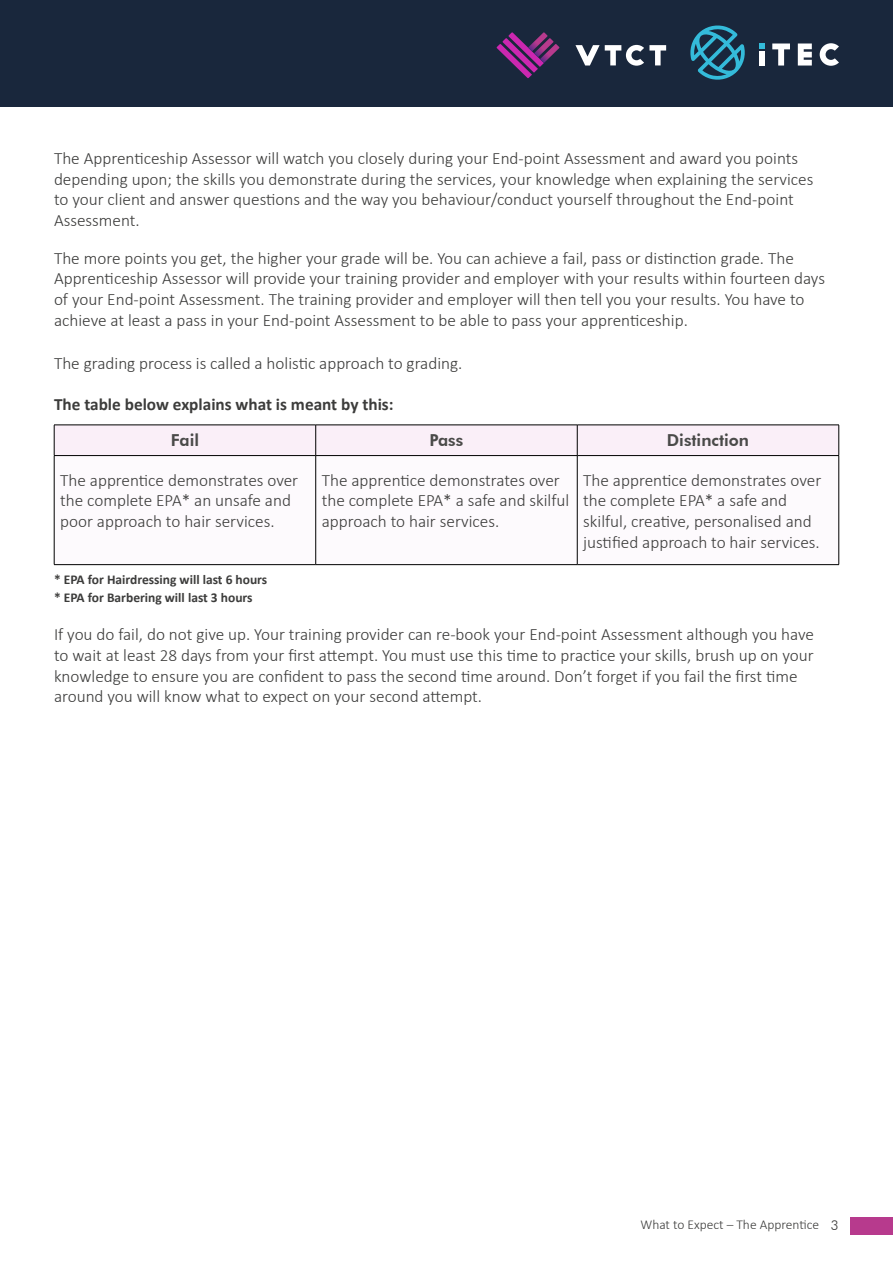
<style>
.page{position:relative;width:893px;height:1263px;background:#fff}
.page>*{position:absolute;margin:0;border:0;box-sizing:border-box;transform-origin:0 0}
.t1{font:300 17.25px/20.7px "Calibri";color:#3c3c3b}
.t2{font:700 17.25px "Calibri";color:#3c3c3b}
.t3{font:800 16.5px "Futura BT";color:#4a4a49}
.t4{font:700 13.5px/18px "Calibri";color:#3c3c3b}
.t5{font:300 13.5px "Calibri";color:#3c3c3b}
.s1{font-family:"Futura BT"}
</style>
<div class="page">
<div style="left:55px;top:426px;width:783px;height:29px;background:#faeff8"></div>
<svg style="left:55px;top:456px;width:783px;height:108px"></svg>
<hr style="left:54px;top:425px;width:262px;height:1px;background:#000">
<hr style="left:54px;top:425px;width:1px;height:30px;background:#000">
<hr style="left:316px;top:425px;width:261px;height:1px;background:#000">
<hr style="left:315px;top:425px;width:1px;height:30px;background:#000">
<hr style="left:577px;top:425px;width:262px;height:1px;background:#000">
<hr style="left:577px;top:425px;width:1px;height:30px;background:#000">
<hr style="left:838px;top:425px;width:1px;height:30px;background:#000">
<hr style="left:54px;top:455px;width:262px;height:1px;background:#000">
<hr style="left:54px;top:456px;width:1px;height:108px;background:#000">
<hr style="left:316px;top:455px;width:261px;height:1px;background:#000">
<hr style="left:315px;top:456px;width:1px;height:108px;background:#000">
<hr style="left:577px;top:455px;width:262px;height:1px;background:#000">
<hr style="left:577px;top:456px;width:1px;height:108px;background:#000">
<hr style="left:838px;top:456px;width:1px;height:108px;background:#000">
<hr style="left:54px;top:564px;width:262px;height:1px;background:#000">
<hr style="left:316px;top:564px;width:261px;height:1px;background:#000">
<hr style="left:577px;top:564px;width:262px;height:1px;background:#000">
<div style="left:0;top:0;width:893px;height:106px;background:#19273c"></div>
<svg style="left:497px;top:32px;width:62px;height:46px"></svg>
<svg style="left:575px;top:45px;width:91px;height:21px"></svg>
<svg style="left:690px;top:26px;width:55px;height:54px"></svg>
<svg style="left:772px;top:44px;width:18px;height:22px"></svg>
<svg style="left:820px;top:43px;width:19px;height:23px"></svg>
<div style="left:759px;top:51px;width:5px;height:15px;background:#fff"></div>
<svg style="left:798px;top:44px;width:14px;height:22px"></svg>
<svg style="left:759px;top:43px;width:5px;height:6px"></svg>
<div style="left:850px;top:1217px;width:43px;height:17px;background:#b73a8d"></div>
<p class="t1" style="left:54px;top:148px;width:761px">The Apprenticeship Assessor will watch you closely during your End-point Assessment and award you points depending upon; the skills you demonstrate during the services, your knowledge when explaining the services to your client and answer questions and the way you behaviour/conduct yourself throughout the End-point Assessment.</p>
<p class="t1" style="left:54px;top:247px;width:772px">The more points you get, the higher your grade will be. You can achieve a fail, pass or distinction grade. The Apprenticeship Assessor will provide your training provider and employer with your results within fourteen days of your End-point Assessment. The training provider and employer will then tell you your results. You have to achieve at least a pass in your End-point Assessment to be able to pass your apprenticeship.</p>
<p class="t1" style="left:54px;top:353px;width:410px">The grading process is called a holistic approach to grading.</p>
<p class="t2" style="left:54px;top:392px;width:341px">The table below explains what is meant by this:</p>
<p class="t3" style="left:171px;top:430px;width:30px">Fail</p>
<p class="t3" style="left:430px;top:430px;width:35px">Pass</p>
<p class="t3" style="left:667px;top:430px;width:84px">Distinction</p>
<p class="t1" style="left:60px;top:469px;width:240px">The apprentice demonstrates over the complete EPA* an unsafe and poor approach to hair services.</p>
<p class="t1" style="left:322px;top:469px;width:249px">The apprentice demonstrates over the complete EPA* a safe and skilful approach to hair services.</p>
<p class="t1" style="left:583px;top:469px;width:240px">The apprentice demonstrates over the complete EPA* a safe and skilful, creative, personalised and justified approach to hair services.</p>
<p class="t4" style="left:54px;top:570px;width:215px">* EPA for Hairdressing will last 6 hours * EPA for Barbering will last 3 hours</p>
<p class="t1" style="left:54px;top:624px;width:761px">If you do fail, do not give up. Your training provider can re-book your End-point Assessment although you have to wait at least 28 days from your first attempt. You must use this time to practice your skills, brush up on your knowledge to ensure you are confident to pass the second time around. Don’t forget if you fail the first time around you will know what to expect on your second attempt.</p>
<p class="t5" style="left:640px;top:1216px;width:200px">What to Expect – The Apprentice <span class="s1">3</span></p>
</div>
